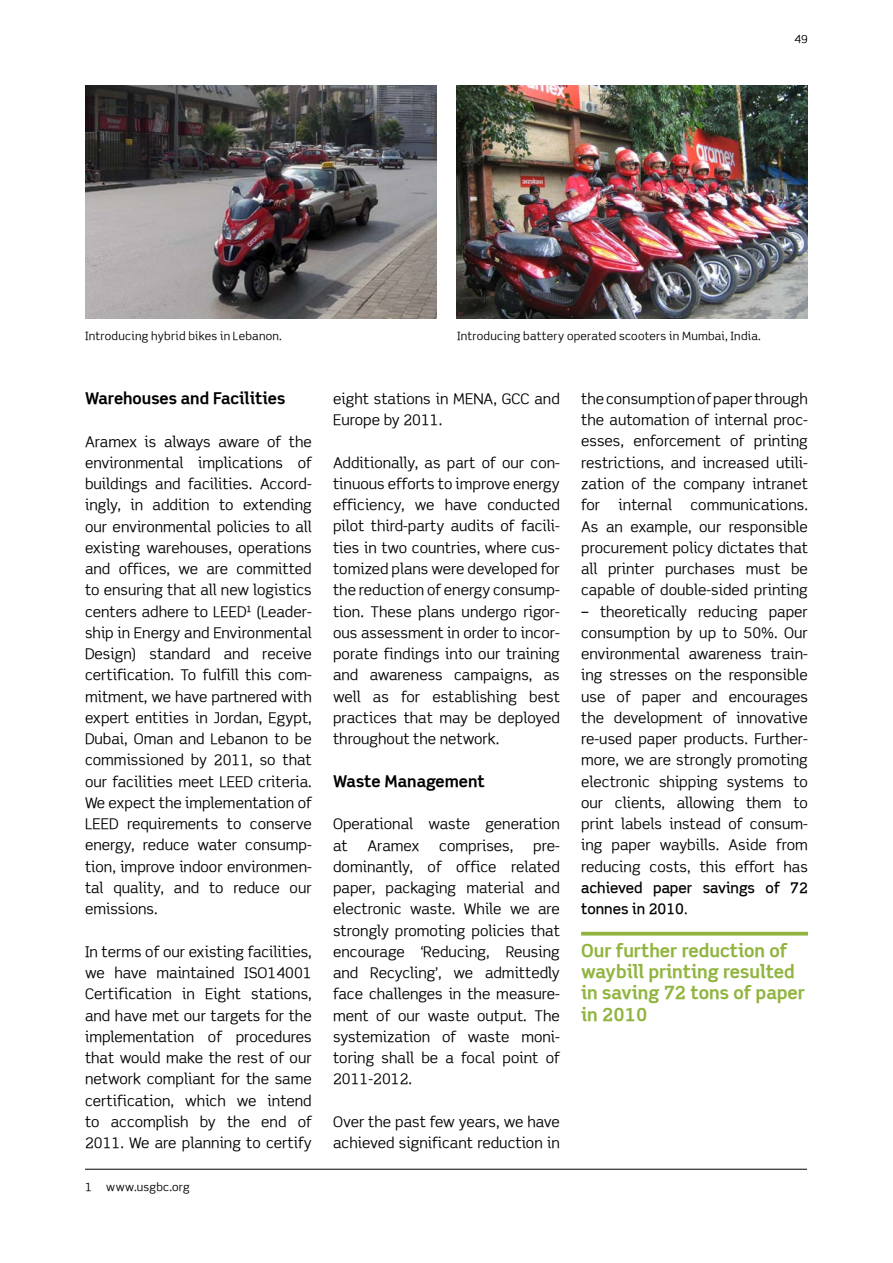
<style>
.page{position:relative;width:893px;height:1263px;background:#fff}
.page>*{position:absolute;margin:0;border:0;box-sizing:border-box;transform-origin:0 0}
.t1{font:700 18px/21.3px "Scene Alt";color:#90b43e}
.t2{font:700 16.05px "Scene Alt";color:#000}
.t3{font:14.55px/21.3px "Scene Alt";color:#000;text-align:justify}
.t4{font:500 14.55px/21.3px "Scene Alt";color:#000}
.t5{font:11.25px "Scene Alt";letter-spacing:.02em;color:#000}
.t6{font:10.95px "Scene Alt";color:#000}
.s1{font-weight:400}
</style>
<div class="page">
<hr style="left:581px;top:932px;width:227px;height:3px;background:#90b43e">
<img style="left:85px;top:85px;width:351px;height:234px">
<img style="left:457px;top:85px;width:351px;height:234px">
<hr style="left:85px;top:1169px;width:722px;height:1px;background:#000">
<p class="t6" style="left:795px;top:32px;width:15px">49</p>
<p class="t5" style="left:85px;top:329px;width:198px">Introducing hybrid bikes in Lebanon.</p>
<p class="t5" style="left:457px;top:329px;width:305px">Introducing battery operated scooters in Mumbai, India.</p>
<p class="t2" style="left:85px;top:388px;width:202px">Warehouses and Facilities</p>
<p class="t3" style="left:85px;top:430px;width:228px">Aramex is always aware of the environmental implications of buildings and facilities. Accord&shy;ingly, in addition to extending our environmental policies to all existing warehouses, operations and offices, we are committed to ensuring that all new logistics centers adhere to LEED<sup>1</sup> (Leader&shy;ship in Energy and Environmental Design) standard and receive certification. To fulfill this com&shy;mitment, we have partnered with expert entities in Jordan, Egypt, Dubai, Oman and Lebanon to be commissioned by 2011, so that our facilities meet LEED criteria.<br>We expect the implementation of LEED requirements to conserve energy, reduce water consump&shy;tion, improve indoor environmen&shy;tal quality, and to reduce our emissions.</p>
<p class="t3" style="left:85px;top:941px;width:228px">In terms of our existing facilities, we have maintained ISO14001<br>Certification in Eight stations, and have met our targets for the implementation of procedures that would make the rest of our network compliant for the same certification, which we intend to accomplish by the end of 2011. We are planning to certify</p>
<p class="t5" style="left:85px;top:1179px;width:8px">1</p>
<p class="t5" style="left:106px;top:1179px;width:85px">www.usgbc.org</p>
<p class="t3" style="left:333px;top:388px;width:228px">eight stations in MENA, GCC and<br>Europe by 2011.</p>
<p class="t3" style="left:333px;top:452px;width:228px">Additionally, as part of our con&shy;tinuous efforts to improve energy efficiency, we have conducted pilot third-party audits of facili&shy;ties in two countries, where cus&shy;tomized plans were developed for the reduction of energy consump&shy;tion. These plans undergo rigor&shy;ous assessment in order to incor&shy;porate findings into our training and awareness campaigns, as well as for establishing best practices that may be deployed throughout the network.</p>
<p class="t2" style="left:333px;top:771px;width:153px">Waste Management</p>
<p class="t3" style="left:333px;top:813px;width:228px">Operational waste generation at</p>
<p class="t3" style="left:367px;top:834px;width:54px">Aramex</p>
<p class="t3" style="left:439px;top:834px;width:76px">comprises,</p>
<p class="t3" style="left:333px;top:834px;width:228px;text-indent:200px">pre&shy;dominantly, of office related paper, packaging material and electronic waste. While we are strongly promoting policies that encourage ‘Reducing, Reusing and Recycling’, we admittedly face challenges in the measure&shy;ment of our waste output. The systemization of waste moni&shy;toring shall be a focal point of 2011-2012.</p>
<p class="t3" style="left:333px;top:1111px;width:228px">Over the past few years, we have achieved significant reduction in</p>
<p class="t3" style="left:581px;top:388px;width:228px">the consumption of paper through the automation of internal proc&shy;esses, enforcement of printing restrictions, and increased utili&shy;zation of the company intranet for</p>
<p class="t3" style="left:581px;top:494px;width:228px;text-indent:109px">communications.<br>As an example, our responsible procurement policy dictates that all printer purchases must be capable of double-sided printing</p>
<p class="t3" style="left:581px;top:600px;width:228px">– theoretically reducing paper consumption by up to 50%. Our environmental awareness train&shy;ing stresses on the responsible use of paper and encourages the development of innovative re-used paper products. Further&shy;more, we are strongly promoting electronic shipping systems to our clients, allowing them to print labels instead of consum&shy;ing paper waybills. Aside from reducing costs, this effort has</p>
<p class="t4" style="left:581px;top:877px;width:228px">achieved paper savings of 72 tonnes in 2010<span class="s1">.</span></p>
<p class="t1" style="left:581px;top:939px;width:225px">Our further reduction of waybill printing resulted in saving 72 tons of paper in 2010</p>
<p class="t3" style="left:619px;top:494px;width:55px">internal</p>
</div>
